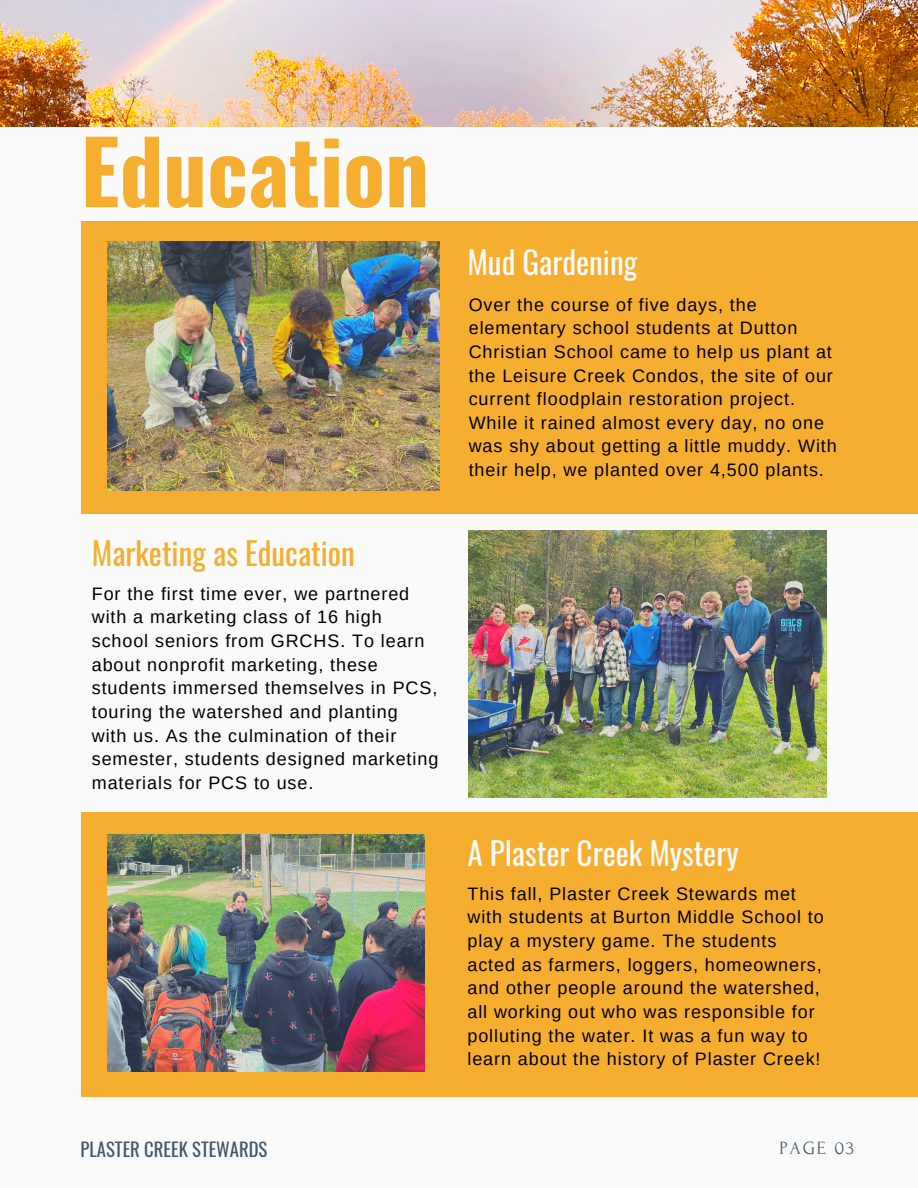
<style>
.page{position:relative;width:918px;height:1188px;background:#fafafa}
.page>*{position:absolute;margin:0;border:0;box-sizing:border-box;transform-origin:0 0}
.t1{font:700 87px "Oswald";color:#f5ae2f}
.t2{font:31.2px "Oswald";color:#fafafa}
.t3{font:31.2px "Oswald";color:#f5ae2f}
.t4{font:18.6px "Oswald";color:#435967}
.t5{font:18.6px "Forum";letter-spacing:.1em;color:#435967}
.t6{font:18px/23.7px "Arimo";letter-spacing:.05em;color:#000}
</style>
<div class="page">
<div style="left:81px;top:221px;width:837px;height:292px;background:#f5ae2f"></div>
<div style="left:81px;top:812px;width:837px;height:284px;background:#f5ae2f"></div>
<img style="left:107px;top:241px;width:332px;height:249px">
<img style="left:469px;top:530px;width:358px;height:268px">
<img style="left:107px;top:834px;width:318px;height:238px">
<img style="left:0;top:0;width:918px;height:126px">
<p class="t1" style="left:81px;top:103px;width:350px">Education</p>
<p class="t3" style="left:92px;top:529px;width:265px">Marketing as Education</p>
<p class="t6" style="left:92px;top:582px;width:348px">For the first time ever, we partnered with a marketing class of 16 high school seniors from GRCHS. To learn about nonprofit marketing, these students immersed themselves in PCS, touring the watershed and planting<br>with us. As the culmination of their semester, students designed marketing materials for PCS to use.</p>
<p class="t2" style="left:467px;top:238px;width:171px">Mud Gardening</p>
<p class="t6" style="left:469px;top:293px;width:370px">Over the course of five days, the elementary school students at Dutton Christian School came to help us plant at the Leisure Creek Condos, the site of our current floodplain restoration project.<br>While it rained almost every day, no one was shy about getting a little muddy. With their help, we planted over 4,500 plants.</p>
<p class="t2" style="left:467px;top:829px;width:273px">A Plaster Creek Mystery</p>
<p class="t6" style="left:467px;top:882px;width:358px">This fall, Plaster Creek Stewards met with students at Burton Middle School to play a mystery game. The students acted as farmers, loggers, homeowners, and other people around the watershed, all working out who was responsible for polluting the water. It was a fun way to learn about the history of Plaster Creek!</p>
<p class="t4" style="left:81px;top:1135px;width:188px">PLASTER CREEK STEWARDS</p>
<p class="t5" style="left:780px;top:1138px;width:76px">PAGE 03</p>
</div>
